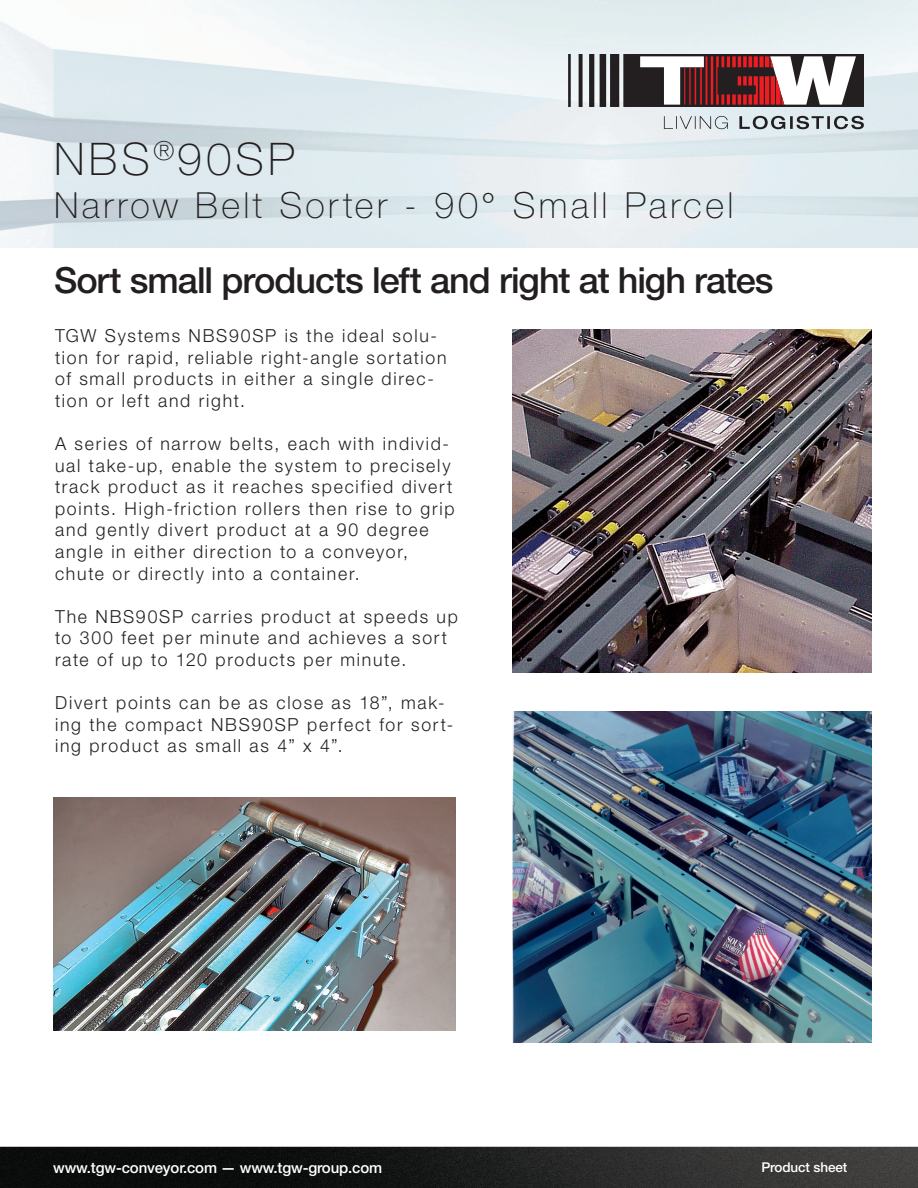
<style>
.page{position:relative;width:918px;height:1188px;background:#fff}
.page>*{position:absolute;margin:0;border:0;box-sizing:border-box;transform-origin:0 0}
.t1{font:100 45px "Helvetica Neue LT Std";letter-spacing:.095em;color:#231f20}
.t2{font:500 36px "Helvetica Neue LT Std";letter-spacing:-.03em;color:#231f20}
.t3{font:100 36px "Helvetica Neue LT Std";letter-spacing:.095em;color:#231f20}
.t4{font:300 18px/21.6px "Helvetica Neue LT Std";letter-spacing:.1em;color:#231f20}
.t5{font:500 15px "Helvetica Neue LT Std";letter-spacing:-.01em;color:#fff}
.t6{font:500 13.5px "Helvetica Neue LT Std";letter-spacing:-.01em;color:#fff}
</style>
<div class="page">
<img style="left:0;top:1147px;width:918px;height:41px">
<img style="left:513px;top:330px;width:358px;height:343px">
<svg style="left:568px;top:54px;width:296px;height:53px"></svg>
<svg style="left:664px;top:116px;width:200px;height:13px;background:#acb2b5"></svg>
<img style="left:513px;top:712px;width:358px;height:330px">
<img style="left:53px;top:797px;width:403px;height:233px">
<h1 class="t1" style="left:54px;top:133px;width:242px">NBS<sup>®</sup>90SP</h1>
<h2 class="t3" style="left:54px;top:185px;width:681px">Narrow Belt Sorter - 90° Small Parcel</h2>
<h2 class="t2" style="left:54px;top:259px;width:721px">Sort small products left and right at high rates</h2>
<p class="t4" style="left:55px;top:324px;width:393px">TGW Systems NBS90SP is the ideal solu&shy;tion for rapid, reliable right-angle sortation of small products in either a single direc&shy;tion or left and right.</p>
<p class="t4" style="left:55px;top:432px;width:401px">A series of narrow belts, each with individ&shy;ual take-up, enable the system to precisely track product as it reaches specified divert points. High-friction rollers then rise to grip and gently divert product at a 90 degree angle in either direction to a conveyor, chute or directly into a container.</p>
<p class="t4" style="left:55px;top:605px;width:404px">The NBS90SP carries product at speeds up to 300 feet per minute and achieves a sort rate of up to 120 products per minute.</p>
<p class="t4" style="left:55px;top:692px;width:400px">Divert points can be as close as 18”, mak&shy;ing the compact NBS90SP perfect for sort&shy;ing product as small as 4” x 4”.</p>
<p class="t5" style="left:53px;top:1159px;width:331px">www.tgw-conveyor.com — www.tgw-group.com</p>
<p class="t6" style="left:761px;top:1159px;width:87px">Product sheet</p>
</div>
